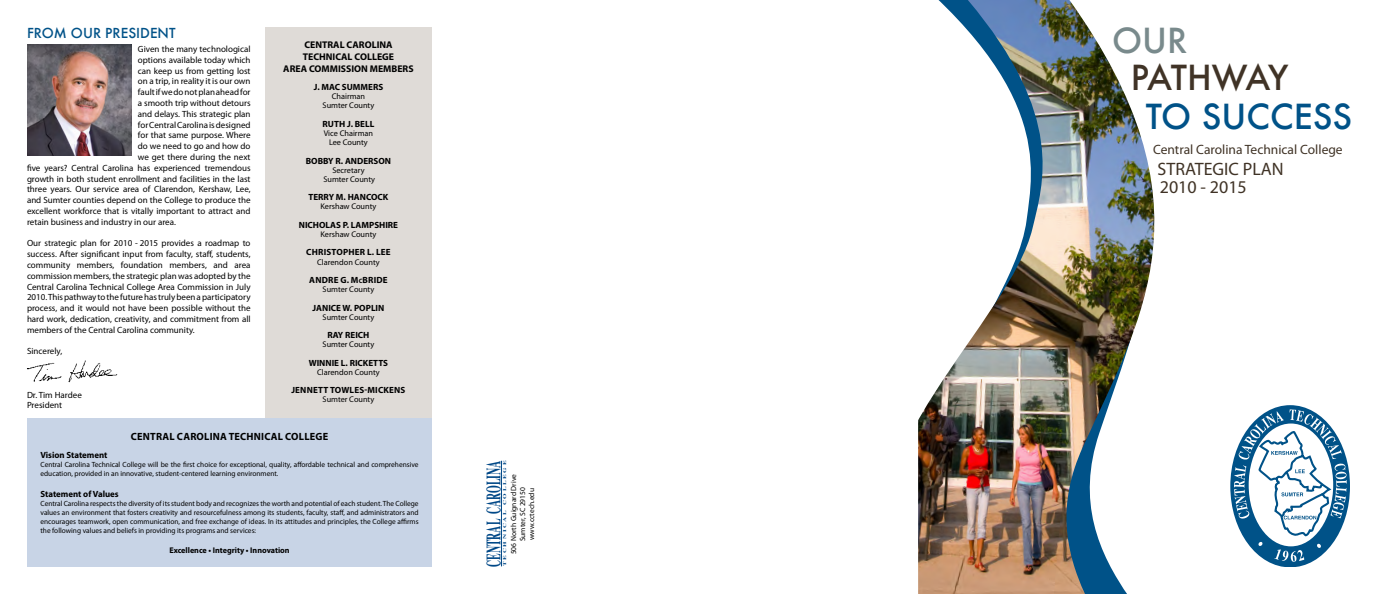
<style>
.page{position:relative;width:1377px;height:594px;background:#fff}
.page>*{position:absolute;margin:0;border:0;box-sizing:border-box;transform-origin:0 0}
.t1{font:500 33.75px "Futura";color:#005288}
.t2{font:500 33.75px "Futura";letter-spacing:-.05em;color:#403326}
.t3{font:500 33.75px "Futura";color:#798a8c}
.t4{font:700 20.33px "Times";color:#004887;scale:.49 1}
.t5{font:18px "Myriad Pro";color:#403326}
.t6{font:13.5px "Myriad Pro";color:#403326}
.t7{font:500 13.5px "Futura";color:#005288}
.t8{font:700 10.5px "Myriad Pro";letter-spacing:.02em;color:#000}
.t9{font:700 9.75px "Myriad Pro";color:#000}
.t10{font:9px/10.8px "Myriad Pro";color:#000;text-align:justify}
.t11{font:700 9px "Myriad Pro";color:#000}
.t12{font:700 9px "Myriad Pro";letter-spacing:.02em;color:#000}
.t13{font:8.25px "Myriad Pro";color:#000}
.t14{font:700 8.25px "Myriad Pro";color:#000}
.t15{font:7.5px/9px "Myriad Pro";color:#000}
.t16{font:700 4.28px "Times";color:#004887;scale:1.64 1}
.s1{font-size:6.3px}
</style>
<div class="page">
<div style="left:265px;top:27px;width:167px;height:402px;background:#dfdbd7"></div>
<div style="left:27px;top:418px;width:405px;height:149px;background:#c8d4e6"></div>
<img style="left:918px;top:0;width:237px;height:594px">
<img style="left:27px;top:360px;width:91px;height:23px">
<hr style="left:501px;top:461px;width:1px;height:105px;background:#004887">
<img style="left:27px;top:45px;width:104px;height:110px">
<div style="left:1230px;top:405px;width:120px;height:162px;background:#005288;border-radius:50%"></div>
<svg style="left:1234px;top:409px;width:113px;height:153px"></svg>
<p class="t7" style="left:27px;top:24px;width:150px">FROM OUR PRESIDENT</p>
<p class="t10" style="left:138px;top:44px;width:114px">Given the many technological</p>
<p class="t10" style="left:138px;top:54px;width:114px">options available today which</p>
<p class="t10" style="left:138px;top:65px;width:114px">can keep us from getting lost</p>
<p class="t10" style="left:138px;top:76px;width:114px">on a trip, in reality it is our own</p>
<p class="t10" style="left:138px;top:87px;width:114px">fault if we do not plan ahead for</p>
<p class="t10" style="left:138px;top:98px;width:114px">a smooth trip without detours</p>
<p class="t10" style="left:138px;top:108px;width:114px">and delays. This strategic plan</p>
<p class="t10" style="left:138px;top:119px;width:114px">for Central Carolina is designed</p>
<p class="t10" style="left:138px;top:130px;width:114px">for that same purpose. Where</p>
<p class="t10" style="left:138px;top:141px;width:114px">do we need to go and how do</p>
<p class="t10" style="left:138px;top:152px;width:114px">we get there during the next</p>
<p class="t10" style="left:27px;top:162px;width:225px">five years? Central Carolina has experienced tremendous</p>
<p class="t10" style="left:27px;top:173px;width:225px">growth in both student enrollment and facilities in the last</p>
<p class="t10" style="left:27px;top:184px;width:225px">three years. Our service area of Clarendon, Kershaw, Lee,</p>
<p class="t10" style="left:27px;top:195px;width:225px">and Sumter counties depend on the College to produce the</p>
<p class="t10" style="left:27px;top:206px;width:225px">excellent workforce that is vitally important to attract and</p>
<p class="t10" style="left:27px;top:216px;width:150px">retain business and industry in our area.</p>
<p class="t10" style="left:27px;top:238px;width:225px">Our strategic plan for 2010 - 2015 provides a roadmap to success. After significant input from faculty, staff, students, community members, foundation members, and area commission members, the strategic plan was adopted by the Central Carolina Technical College Area Commission in July 2010. This pathway to the future has truly been a participatory process, and it would not have been possible without the hard work, dedication, creativity, and commitment from all members of the Central Carolina community.</p>
<p class="t10" style="left:27px;top:346px;width:37px">Sincerely,</p>
<p class="t10" style="left:27px;top:389px;width:56px">Dr. Tim Hardee</p>
<p class="t10" style="left:27px;top:400px;width:37px">President</p>
<p class="t8" style="left:131px;top:429px;width:199px">CENTRAL CAROLINA TECHNICAL COLLEGE</p>
<p class="t11" style="left:40px;top:449px;width:69px">Vision Statement</p>
<p class="t15" style="left:40px;top:460px;width:380px">Central Carolina Technical College will be the first choice for exceptional, quality, affordable technical and comprehensive education, provided in an innovative, student-centered learning environment.</p>
<p class="t11" style="left:40px;top:489px;width:80px">Statement of Values</p>
<p class="t15" style="left:40px;top:499px;width:380px;text-align:justify">Central Carolina respects the diversity of its student body and recognizes the worth and potential of each student. The College values an environment that fosters creativity and resourcefulness among its students, faculty, staff, and administrators and encourages teamwork, open communication, and free exchange of ideas. In its attitudes and principles, the College affirms the following values and beliefs in providing its programs and services:</p>
<p class="t14" style="left:169px;top:545px;width:122px">Excellence • Integrity • Innovation</p>
<p class="t9" style="left:304px;top:39px;width:90px">CENTRAL CAROLINA</p>
<p class="t9" style="left:303px;top:51px;width:93px">TECHNICAL COLLEGE</p>
<p class="t9" style="left:283px;top:62px;width:132px">AREA COMMISSION MEMBERS</p>
<p class="t11" style="left:314px;top:81px;width:71px">J. MAC SUMMERS</p>
<p class="t13" style="left:332px;top:91px;width:35px">Chairman</p>
<p class="t13" style="left:323px;top:101px;width:53px">Sumter County</p>
<p class="t11" style="left:323px;top:118px;width:53px">RUTH J. BELL</p>
<p class="t13" style="left:324px;top:128px;width:51px">Vice Chairman</p>
<p class="t13" style="left:329px;top:137px;width:40px">Lee County</p>
<p class="t11" style="left:306px;top:155px;width:87px">BOBBY R. ANDERSON</p>
<p class="t13" style="left:332px;top:165px;width:34px">Secretary</p>
<p class="t13" style="left:323px;top:174px;width:53px">Sumter County</p>
<p class="t11" style="left:308px;top:191px;width:81px">TERRY M. HANCOCK</p>
<p class="t13" style="left:321px;top:202px;width:57px">Kershaw County</p>
<p class="t11" style="left:299px;top:219px;width:101px">NICHOLAS P. LAMPSHIRE</p>
<p class="t13" style="left:321px;top:229px;width:57px">Kershaw County</p>
<p class="t12" style="left:306px;top:247px;width:86px">CHRISTOPHER L. LEE</p>
<p class="t13" style="left:317px;top:257px;width:64px">Clarendon County</p>
<p class="t12" style="left:309px;top:274px;width:80px">ANDRE G. M<span class="s1">c</span>BRIDE</p>
<p class="t13" style="left:323px;top:284px;width:53px">Sumter County</p>
<p class="t11" style="left:313px;top:302px;width:73px">JANICE W. POPLIN</p>
<p class="t13" style="left:323px;top:312px;width:53px">Sumter County</p>
<p class="t11" style="left:327px;top:329px;width:43px">RAY REICH</p>
<p class="t13" style="left:323px;top:339px;width:53px">Sumter County</p>
<p class="t11" style="left:309px;top:357px;width:81px">WINNIE L. RICKETTS</p>
<p class="t13" style="left:317px;top:367px;width:64px">Clarendon County</p>
<p class="t12" style="left:291px;top:384px;width:116px">JENNETT TOWLES-MICKENS</p>
<p class="t13" style="left:323px;top:395px;width:53px">Sumter County</p>
<p class="t4" style="left:480px;top:567px;width:219px;rotate:-90deg">CENTRAL CAROLINA</p>
<p class="t16" style="left:502px;top:566px;width:66px;rotate:-90deg">T E C H N I C A L C O L L E G E</p>
<p class="t15" style="left:509px;top:554px;width:82px;rotate:-90deg">506 North Guignard Drive</p>
<p class="t15" style="left:518px;top:541px;width:56px;rotate:-90deg">Sumter, SC 29150</p>
<p class="t15" style="left:527px;top:540px;width:54px;rotate:-90deg">www.cctech.edu</p>
<p class="t3" style="left:1112px;top:17px;width:77px">OUR</p>
<p class="t2" style="left:1131px;top:54px;width:159px">PATHWAY</p>
<p class="t1" style="left:1146px;top:93px;width:208px">TO SUCCESS</p>
<p class="t6" style="left:1153px;top:141px;width:191px">Central Carolina Technical College</p>
<p class="t5" style="left:1158px;top:158px;width:128px">STRATEGIC PLAN</p>
<p class="t5" style="left:1160px;top:176px;width:89px">2010 - 2015</p>
</div>
